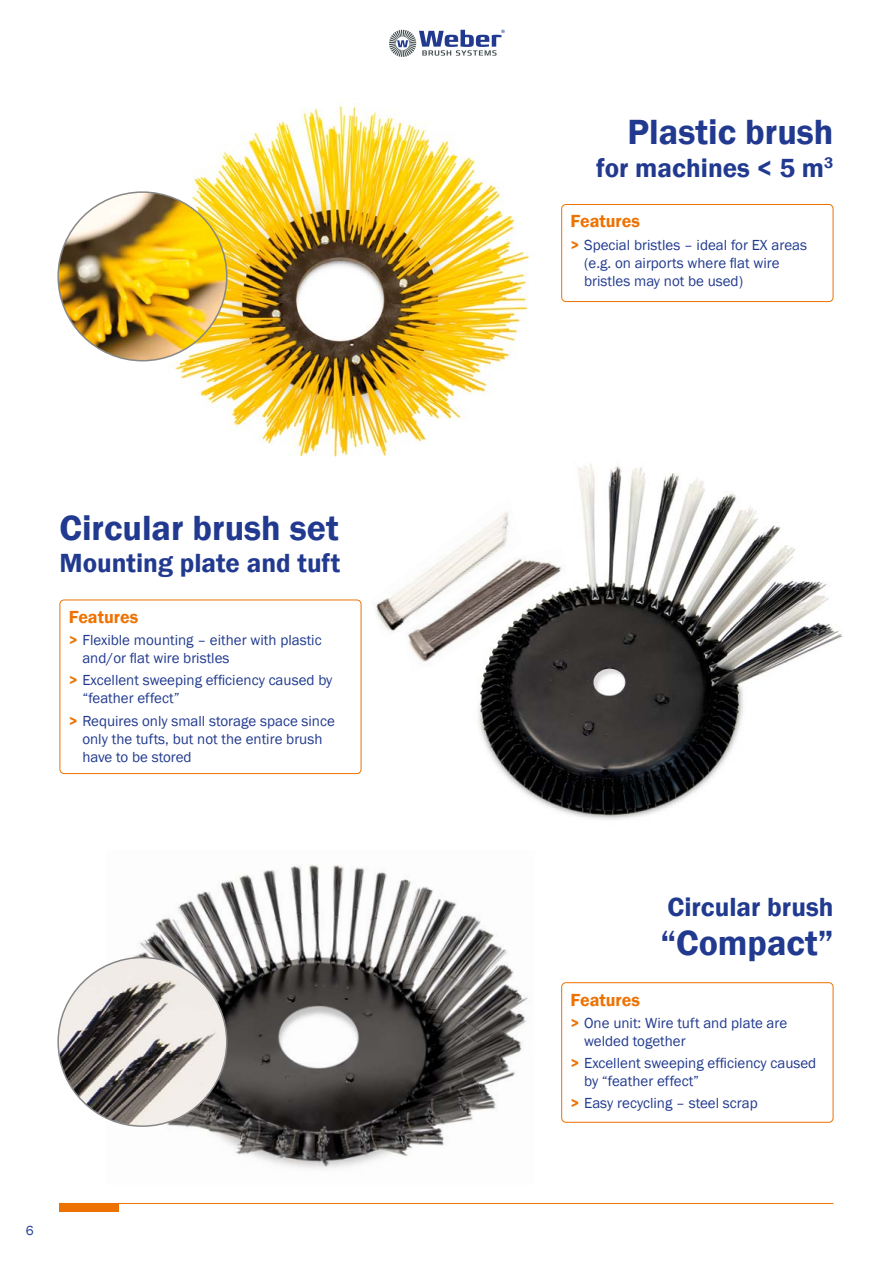
<style>
.page{position:relative;width:893px;height:1263px;background:#fff}
.page>*{position:absolute;margin:0;border:0;box-sizing:border-box;transform-origin:0 0}
.t1{font:600 36px "Franklin Gothic";color:#213a8f}
.t2{font:600 27px "Franklin Gothic";color:#213a8f}
.t3{font:600 18px "Franklin Gothic";color:#ee7203}
.t4{font:15px/18px "Franklin Gothic";color:#213a8f}
.t5{font:13.5px "Franklin Gothic";color:#213a8f}
.s1{font-weight:600;color:#ee7203}
</style>
<div class="page">
<hr style="left:60px;top:1203px;width:773px;height:1px;background:#ee7203">
<div style="left:60px;top:1203px;width:59px;height:9px;background:#ee7203"></div>
<svg style="left:389px;top:30px;width:115px;height:27px"></svg>
<img style="left:135px;top:98px;width:394px;height:359px">
<img style="left:106px;top:865px;width:422px;height:305px">
<div style="left:60px;top:600px;width:301px;height:174px;border:1px solid #ee7203;border-radius:4px"></div>
<img style="left:58px;top:957px;width:169px;height:169px;border-radius:84px">
<div style="left:561px;top:982px;width:272px;height:141px;border:1px solid #ee7203;border-radius:4px"></div>
<img style="left:465px;top:456px;width:378px;height:364px">
<img style="left:408px;top:547px;width:159px;height:125px">
<img style="left:376px;top:500px;width:147px;height:137px">
<div style="left:561px;top:204px;width:272px;height:98px;border:1px solid #ee7203;border-radius:4px"></div>
<img style="left:58px;top:192px;width:169px;height:169px;border-radius:84px">
<h1 class="t1" style="left:60px;top:505px;width:281px">Circular brush set</h1>
<h2 class="t2" style="left:60px;top:546px;width:282px">Mounting plate and tuft</h2>
<p class="t3" style="left:69px;top:606px;width:71px">Features</p>
<p class="t4" style="left:82px;top:631px;width:241px;text-indent:-14px"><span class="s1">&gt;</span> Flexible mounting – either with plastic and/or flat wire bristles</p>
<p class="t4" style="left:82px;top:672px;width:251px;text-indent:-14px"><span class="s1">&gt;</span> Excellent sweeping efficiency caused by “feather effect”</p>
<p class="t4" style="left:82px;top:712px;width:254px;text-indent:-14px"><span class="s1">&gt;</span> Requires only small storage space since only the tufts, but not the entire brush have to be stored</p>
<p class="t5" style="left:26px;top:1222px;width:9px">6</p>
<h1 class="t1" style="left:627px;top:110px;width:207px">Plastic brush</h1>
<h2 class="t2" style="left:596px;top:151px;width:239px">for machines &lt; 5 m<sup>3</sup></h2>
<p class="t3" style="left:571px;top:210px;width:71px">Features</p>
<p class="t4" style="left:584px;top:236px;width:224px;text-indent:-14px"><span class="s1">&gt;</span> Special bristles – ideal for EX areas (e.g. on airports where flat wire bristles may not be used)</p>
<h2 class="t2" style="left:667px;top:890px;width:167px">Circular brush</h2>
<h1 class="t1" style="left:660px;top:921px;width:175px">“Compact”</h1>
<p class="t3" style="left:571px;top:988px;width:71px">Features</p>
<p class="t4" style="left:584px;top:1014px;width:205px;text-indent:-14px"><span class="s1">&gt;</span> One unit: Wire tuft and plate are welded together</p>
<p class="t4" style="left:584px;top:1054px;width:234px;text-indent:-14px"><span class="s1">&gt;</span> Excellent sweeping efficiency caused by “feather effect”</p>
<p class="t4" style="left:571px;top:1095px;width:189px"><span class="s1">&gt;</span> Easy recycling – steel scrap</p>
</div>
